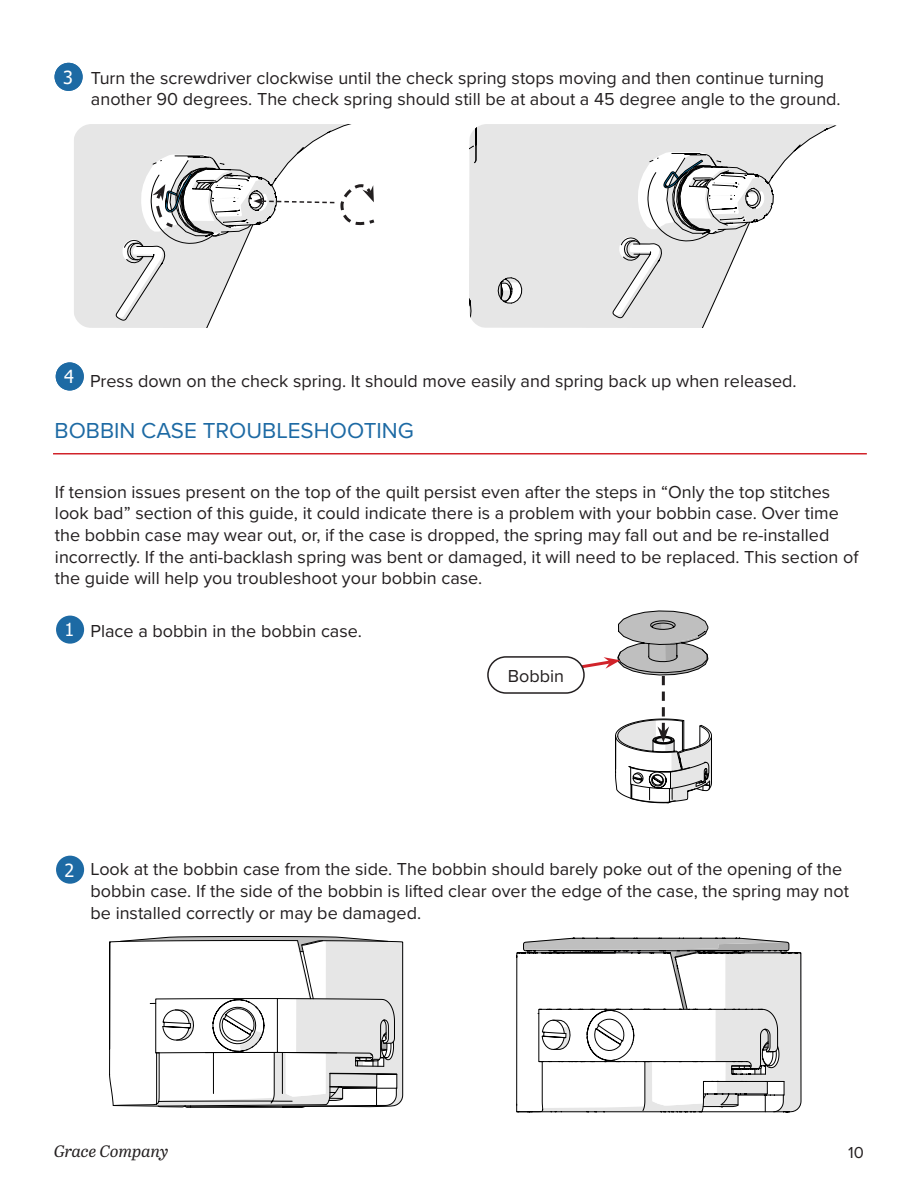
<style>
.page{position:relative;width:918px;height:1188px;background:#fff}
.page>*{position:absolute;margin:0;border:0;box-sizing:border-box;transform-origin:0 0}
.t1{font:22.5px "Proxima Nova";color:#1d6aa4}
.Step{font:18px/21.6px "Proxima Nova";color:#231f20}
.Label_Boxes{font:18px "Tahoma";color:#fff}
.t2{font:italic 16.5px "Abril Text";color:#231f20}
.t3{font:16.5px "Proxima Nova";color:#231f20}
</style>
<div class="page">
<hr style="left:53px;top:453px;width:814px;height:1px;background:#d1232a">
<div style="left:74px;top:124px;width:137px;height:204px;background:#e6e6e6"></div>
<svg style="left:784px;top:124px;width:53px;height:39px"></svg>
<svg style="left:469px;top:124px;width:315px;height:204px"></svg>
<svg style="left:116px;top:124px;width:259px;height:197px"></svg>
<div style="left:55px;top:63px;width:28px;height:28px;background:#1d6aa4;border-radius:50%"></div>
<div style="left:56px;top:362px;width:28px;height:29px;background:#1d6aa4;border-radius:50%"></div>
<hr style="left:403px;top:942px;width:1px;height:153px;background:#000021">
<svg style="left:109px;top:941px;width:294px;height:167px"></svg>
<svg style="left:120px;top:936px;width:277px;height:171px"></svg>
<svg style="left:575px;top:610px;width:137px;height:194px"></svg>
<div style="left:488px;top:657px;width:96px;height:36px;background:#fff;border-radius:18px"></div>
<div style="left:487px;top:656px;width:98px;height:38px;border:2px solid #231f20;border-radius:18px"></div>
<hr style="left:801px;top:953px;width:1px;height:150px;background:#000021">
<svg style="left:523px;top:937px;width:267px;height:12px;background:#b2b2b2"></svg>
<svg style="left:516px;top:949px;width:285px;height:163px"></svg>
<div style="left:56px;top:616px;width:28px;height:28px;background:#1d6aa4;border-radius:50%"></div>
<div style="left:56px;top:856px;width:28px;height:28px;background:#1d6aa4;border-radius:50%"></div>
<p class="Label_Boxes" style="left:63px;top:65px;width:11px">3</p>
<p class="Step" style="left:91px;top:66px;width:751px">Turn the screwdriver clockwise until the check spring stops moving and then continue turning another 90 degrees. The check spring should still be at about a 45 degree angle to the ground.</p>
<p class="Label_Boxes" style="left:64px;top:365px;width:11px">4</p>
<p class="Step" style="left:90px;top:370px;width:708px">Press down on the check spring. It should move easily and spring back up when released.</p>
<p class="t1" style="left:55px;top:413px;width:361px">BOBBIN CASE TROUBLESHOOTING</p>
<p class="Step" style="left:55px;top:480px;width:805px">If tension issues present on the top of the quilt persist even after the steps in “Only the top stitches look bad” section of this guide, it could indicate there is a problem with your bobbin case. Over time the bobbin case may wear out, or, if the case is dropped, the spring may fall out and be re-installed incorrectly. If the anti-backlash spring was bent or damaged, it will need to be replaced. This section of the guide will help you troubleshoot your bobbin case.</p>
<p class="Label_Boxes" style="left:65px;top:618px;width:11px">1</p>
<p class="Step" style="left:91px;top:620px;width:273px">Place a bobbin in the bobbin case.</p>
<p class="Step" style="left:508px;top:664px;width:58px">Bobbin</p>
<p class="Label_Boxes" style="left:65px;top:858px;width:11px">2</p>
<p class="Step" style="left:91px;top:858px;width:760px">Look at the bobbin case from the side. The bobbin should barely poke out of the opening of the bobbin case. If the side of the bobbin is lifted clear over the edge of the case, the spring may not be installed correctly or may be damaged.</p>
<p class="t2" style="left:54px;top:1140px;width:116px">Grace Company</p>
<p class="t3" style="left:848px;top:1140px;width:17px">10</p>
</div>
